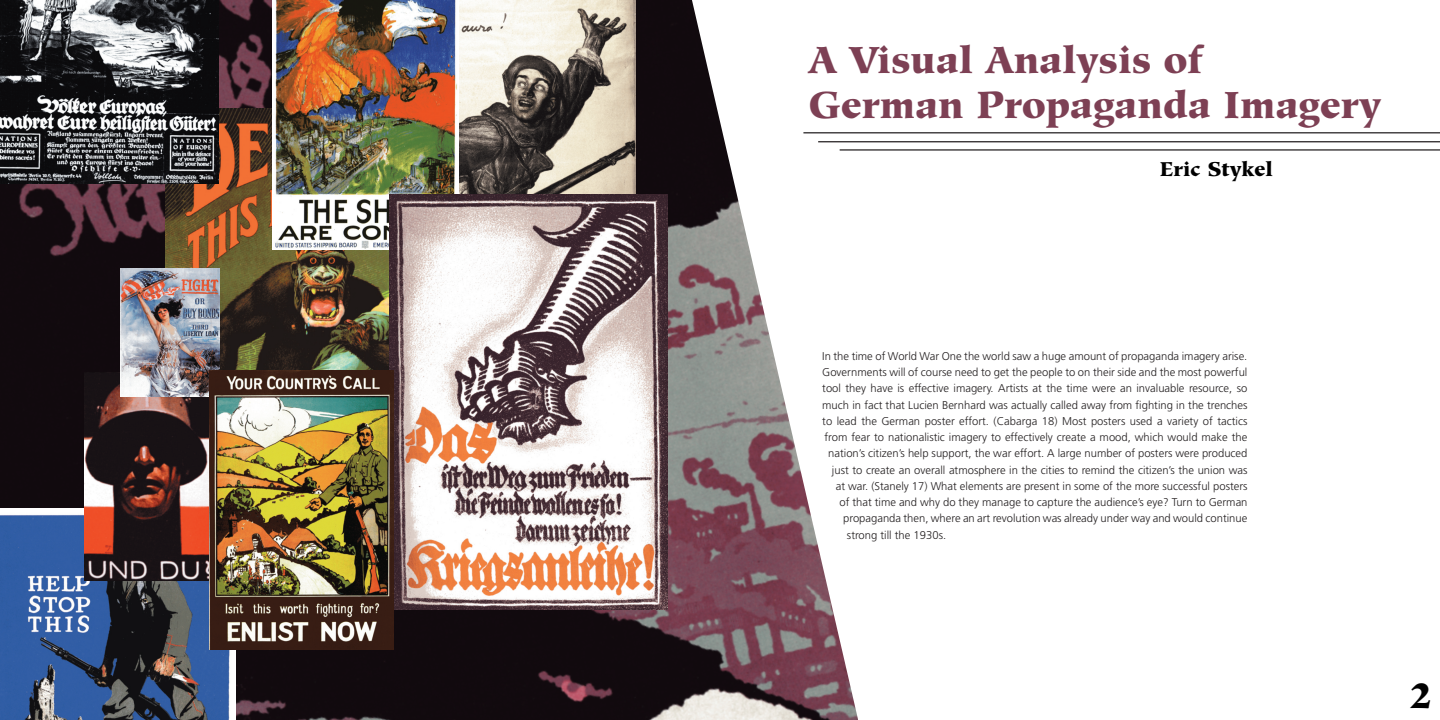
<style>
.page{position:relative;width:1440px;height:720px;background:#fff}
.page>*{position:absolute;margin:0;border:0;box-sizing:border-box;transform-origin:0 0}
.t1{font:900 37.5px/45px "Hiroshige Std";color:#7d4054}
.t2{font:900 37.5px "Hiroshige Std";color:#000}
.t3{font:900 20px "Hiroshige Std";color:#000}
.t4{font:300 11.25px "Frutiger LT Std";color:#231f20}
</style>
<div class="page">
<img style="left:0;top:0;width:901px;height:720px">
<img style="left:166px;top:108px;width:224px;height:262px">
<img style="left:458px;top:0;width:177px;height:194px">
<img style="left:0;top:0;width:218px;height:183px">
<img style="left:272px;top:0;width:186px;height:249px">
<img style="left:0;top:509px;width:235px;height:211px">
<img style="left:84px;top:372px;width:125px;height:208px">
<img style="left:121px;top:269px;width:99px;height:128px">
<img style="left:390px;top:194px;width:278px;height:415px">
<img style="left:209px;top:370px;width:185px;height:279px">
<hr style="left:803px;top:132px;width:637px;height:1px;background:#231f20">
<hr style="left:840px;top:149px;width:600px;height:2px;background:#231f20">
<hr style="left:818px;top:141px;width:622px;height:1px;background:#231f20">
<h1 class="t1" style="left:808px;top:38px;width:574px">A Visual Analysis of<br>German Propaganda Imagery</h1>
<h2 class="t3" style="left:1160px;top:156px;width:115px">Eric Stykel</h2>
<p class="t4" style="left:822px;top:350px;width:427px">In the time of World War One the world saw a huge amount of propaganda imagery arise.</p>
<p class="t4" style="left:822px;top:366px;width:427px">Governments will of course need to get the people to on their side and the most powerful</p>
<p class="t4" style="left:822px;top:382px;width:427px">tool they have is effective imagery. Artists at the time were an invaluable resource, so</p>
<p class="t4" style="left:822px;top:399px;width:427px">much in fact that Lucien Bernhard was actually called away from fighting in the trenches</p>
<p class="t4" style="left:822px;top:415px;width:427px">to lead the German poster effort. (Cabarga 18) Most posters used a variety of tactics</p>
<p class="t4" style="left:824px;top:431px;width:425px">from fear to nationalistic imagery to effectively create a mood, which would make the</p>
<p class="t4" style="left:828px;top:447px;width:421px">nation’s citizen’s help support, the war effort. A large number of posters were produced</p>
<p class="t4" style="left:832px;top:464px;width:417px">just to create an overall atmosphere in the cities to remind the citizen’s the union was</p>
<p class="t4" style="left:836px;top:480px;width:413px">at war. (Stanely 17) What elements are present in some of the more successful posters</p>
<p class="t4" style="left:839px;top:496px;width:410px">of that time and why do they manage to capture the audience’s eye? Turn to German</p>
<p class="t4" style="left:843px;top:512px;width:406px">propaganda then, where an art revolution was already under way and would continue</p>
<p class="t4" style="left:847px;top:529px;width:101px">strong till the 1930s.</p>
<h1 class="t2" style="left:1409px;top:671px;width:27px">2</h1>
</div>
